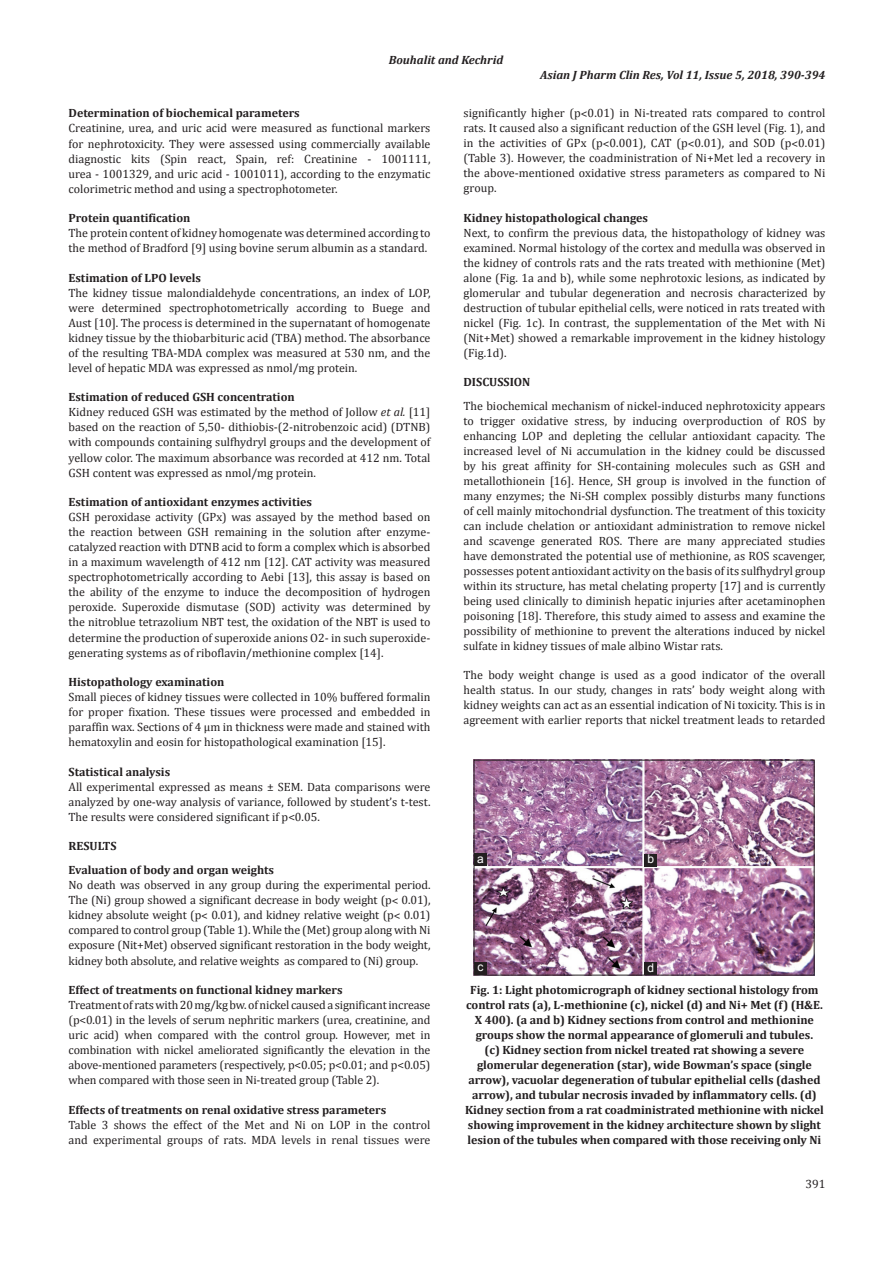
<style>
.page{position:relative;width:894px;height:1263px;background:#fff}
.page>*{position:absolute;margin:0;border:0;box-sizing:border-box;transform-origin:0 0}
.TX{font:12px/15px "Cambria";color:#231f20;text-align:justify}
.FGC{font:700 12px/15px "Cambria";letter-spacing:-.005em;color:#231f20;text-align:center}
.RH{font:italic 700 12px "Cambria";color:#231f20}
.LABEL{font:12px "Arial";color:#fff}
.F_No{font:12px "Cambria";color:#231f20}
.s1{font-style:italic}
</style>
<div class="page">
<img style="left:475px;top:762px;width:337px;height:211px">
<div style="left:473px;top:760px;width:341px;height:215px;border:1px solid #231f20"></div>
<div style="left:474px;top:853px;width:12px;height:12px;background:#231f20"></div>
<div style="left:474px;top:961px;width:12px;height:13px;background:#231f20"></div>
<div style="left:644px;top:854px;width:13px;height:12px;background:#231f20"></div>
<div style="left:644px;top:962px;width:13px;height:13px;background:#231f20"></div>
<p class="RH" style="left:389px;top:51px;width:116px">Bouhalit and Kechrid</p>
<p class="RH" style="left:540px;top:66px;width:287px">Asian J Pharm Clin Res, Vol 11, Issue 5, 2018, 390-394</p>
<h2 class="FGC" style="left:68px;top:105px;width:233px">Determination of biochemical parameters</h2>
<p class="TX" style="left:68px;top:121px;width:363px">Creatinine, urea, and uric acid were measured as functional markers for nephrotoxicity. They were assessed using commercially available diagnostic kits (Spin react, Spain, ref: Creatinine - 1001111, urea - 1001329, and uric acid - 1001011), according to the enzymatic colorimetric method and using a spectrophotometer.</p>
<h2 class="FGC" style="left:68px;top:210px;width:123px">Protein quantification</h2>
<p class="TX" style="left:68px;top:225px;width:363px">The protein content of kidney homogenate was determined according to the method of Bradford [9] using bovine serum albumin as a standard.</p>
<h2 class="FGC" style="left:68px;top:269px;width:134px">Estimation of LPO levels</h2>
<p class="TX" style="left:68px;top:285px;width:363px">The kidney tissue malondialdehyde concentrations, an index of LOP, were determined spectrophotometrically according to Buege and Aust [10]. The process is determined in the supernatant of homogenate kidney tissue by the thiobarbituric acid (TBA) method. The absorbance of the resulting TBA-MDA complex was measured at 530 nm, and the level of hepatic MDA was expressed as nmol/mg protein.</p>
<h2 class="FGC" style="left:68px;top:389px;width:228px">Estimation of reduced GSH concentration</h2>
<p class="TX" style="left:68px;top:405px;width:363px">Kidney reduced GSH was estimated by the method of Jollow <span class="s1">et al.</span> [11] based on the reaction of 5,50- dithiobis-(2-nitrobenzoic acid) (DTNB) with compounds containing sulfhydryl groups and the development of yellow color. The maximum absorbance was recorded at 412 nm. Total GSH content was expressed as nmol/mg protein.</p>
<h2 class="FGC" style="left:68px;top:494px;width:245px">Estimation of antioxidant enzymes activities</h2>
<p class="TX" style="left:68px;top:509px;width:363px">GSH peroxidase activity (GPx) was assayed by the method based on the reaction between GSH remaining in the solution after enzyme&shy;catalyzed reaction with DTNB acid to form a complex which is absorbed in a maximum wavelength of 412 nm [12]. CAT activity was measured spectrophotometrically according to Aebi [13], this assay is based on the ability of the enzyme to induce the decomposition of hydrogen peroxide. Superoxide dismutase (SOD) activity was determined by the nitroblue tetrazolium NBT test, the oxidation of the NBT is used to determine the production of superoxide anions O2- in such superoxide&shy;generating systems as of riboflavin/methionine complex [14].</p>
<h2 class="FGC" style="left:68px;top:674px;width:157px">Histopathology examination</h2>
<p class="TX" style="left:68px;top:689px;width:363px">Small pieces of kidney tissues were collected in 10% buffered formalin for proper fixation. These tissues were processed and embedded in paraffin wax. Sections of 4 µm in thickness were made and stained with hematoxylin and eosin for histopathological examination [15].</p>
<h2 class="FGC" style="left:68px;top:763px;width:103px">Statistical analysis</h2>
<p class="TX" style="left:68px;top:779px;width:363px">All experimental expressed as means ± SEM. Data comparisons were analyzed by one-way analysis of variance, followed by student’s t-test.<br>The results were considered significant if p&lt;0.05.</p>
<h1 class="FGC" style="left:68px;top:838px;width:49px">RESULTS</h1>
<h2 class="FGC" style="left:68px;top:862px;width:207px">Evaluation of body and organ weights</h2>
<p class="TX" style="left:68px;top:877px;width:363px">No death was observed in any group during the experimental period.<br>The (Ni) group showed a significant decrease in body weight (p˂ 0.01), kidney absolute weight (p˂ 0.01), and kidney relative weight (p˂ 0.01) compared to control group (Table 1). While the (Met) group along with Ni exposure (Nit+Met) observed significant restoration in the body weight, kidney both absolute, and relative weights as compared to (Ni) group.</p>
<h2 class="FGC" style="left:68px;top:981px;width:275px">Effect of treatments on functional kidney markers</h2>
<p class="TX" style="left:68px;top:997px;width:363px">Treatment of rats with 20 mg/kg bw. of nickel caused a significant increase (p&lt;0.01) in the levels of serum nephritic markers (urea, creatinine, and uric acid) when compared with the control group. However, met in combination with nickel ameliorated significantly the elevation in the above-mentioned parameters (respectively, p&lt;0.05; p&lt;0.01; and p&lt;0.05) when compared with those seen in Ni-treated group (Table 2).</p>
<h2 class="FGC" style="left:68px;top:1101px;width:319px">Effects of treatments on renal oxidative stress parameters</h2>
<p class="TX" style="left:68px;top:1117px;width:363px">Table 3 shows the effect of the Met and Ni on LOP in the control and experimental groups of rats. MDA levels in renal tissues were</p>
<p class="TX" style="left:463px;top:106px;width:363px">significantly higher (p˂0.01) in Ni-treated rats compared to control rats. It caused also a significant reduction of the GSH level (Fig. 1), and in the activities of GPx (p˂0.001), CAT (p˂0.01), and SOD (p˂0.01) (Table 3). However, the coadministration of Ni+Met led a recovery in the above-mentioned oxidative stress parameters as compared to Ni group.</p>
<h2 class="FGC" style="left:463px;top:210px;width:186px">Kidney histopathological changes</h2>
<p class="TX" style="left:463px;top:225px;width:363px">Next, to confirm the previous data, the histopathology of kidney was examined. Normal histology of the cortex and medulla was observed in the kidney of controls rats and the rats treated with methionine (Met) alone (Fig. 1a and b), while some nephrotoxic lesions, as indicated by glomerular and tubular degeneration and necrosis characterized by destruction of tubular epithelial cells, were noticed in rats treated with nickel (Fig. 1c). In contrast, the supplementation of the Met with Ni (Nit+Met) showed a remarkable improvement in the kidney histology (Fig.1d).</p>
<h1 class="FGC" style="left:463px;top:374px;width:68px">DISCUSSION</h1>
<p class="TX" style="left:463px;top:398px;width:363px">The biochemical mechanism of nickel-induced nephrotoxicity appears to trigger oxidative stress, by inducing overproduction of ROS by enhancing LOP and depleting the cellular antioxidant capacity. The increased level of Ni accumulation in the kidney could be discussed by his great affinity for SH-containing molecules such as GSH and metallothionein [16]. Hence, SH group is involved in the function of many enzymes; the Ni-SH complex possibly disturbs many functions of cell mainly mitochondrial dysfunction. The treatment of this toxicity can include chelation or antioxidant administration to remove nickel and scavenge generated ROS. There are many appreciated studies have demonstrated the potential use of methionine, as ROS scavenger, possesses potent antioxidant activity on the basis of its sulfhydryl group within its structure, has metal chelating property [17] and is currently being used clinically to diminish hepatic injuries after acetaminophen poisoning [18]. Therefore, this study aimed to assess and examine the possibility of methionine to prevent the alterations induced by nickel sulfate in kidney tissues of male albino Wistar rats.</p>
<p class="TX" style="left:463px;top:667px;width:363px">The body weight change is used as a good indicator of the overall health status. In our study, changes in rats’ body weight along with kidney weights can act as an essential indication of Ni toxicity. This is in agreement with earlier reports that nickel treatment leads to retarded</p>
<p class="LABEL" style="left:477px;top:850px;width:8px">a</p>
<p class="LABEL" style="left:477px;top:959px;width:7px">c</p>
<p class="LABEL" style="left:647px;top:851px;width:8px">b</p>
<p class="LABEL" style="left:647px;top:959px;width:8px">d</p>
<p class="FGC" style="left:465px;top:981px;width:360px">Fig. 1: Light photomicrograph of kidney sectional histology from control rats (a), L-methionine (c), nickel (d) and Ni+ Met (f) (H&amp;E.<br>X 400). (a and b) Kidney sections from control and methionine groups show the normal appearance of glomeruli and tubules.<br>(c) Kidney section from nickel treated rat showing a severe glomerular degeneration (star), wide Bowman’s space (single arrow), vacuolar degeneration of tubular epithelial cells (dashed arrow), and tubular necrosis invaded by inflammatory cells. (d)<br>Kidney section from a rat coadministrated methionine with nickel showing improvement in the kidney architecture shown by slight lesion of the tubules when compared with those receiving only Ni</p>
<p class="F_No" style="left:805px;top:1176px;width:21px">391</p>
</div>
